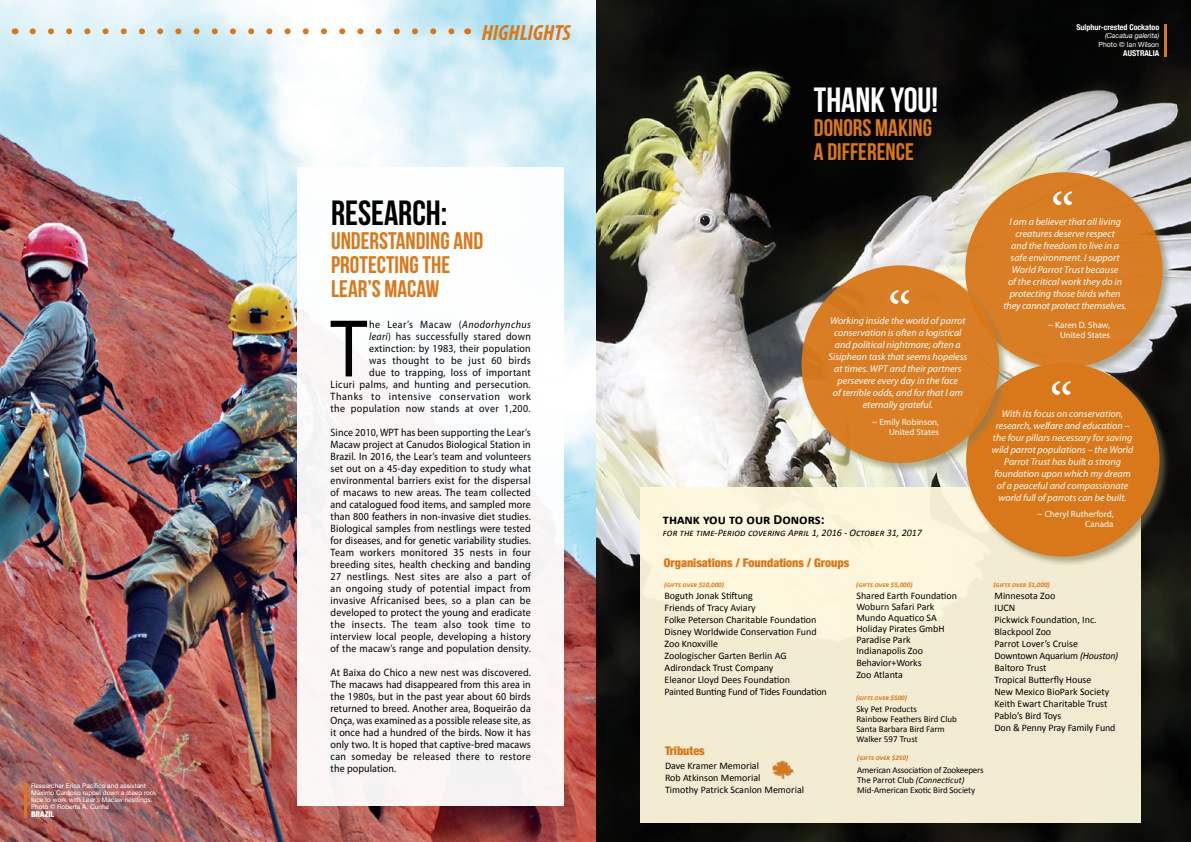
<style>
.page{position:relative;width:1191px;height:842px;background:#fff}
.page>*{position:absolute;margin:0;border:0;box-sizing:border-box;transform-origin:0 0}
.t1{font:82.6px "Myriad Pro";color:#000;scale:.88 1}
.t2{font:60px "Minion Pro";color:#fff}
.t3{font:700 35px "Bebas Neue";color:#000}
.t4{font:700 35px "Bebas Neue";color:#fff}
.t5{font:700 24px/24px "Bebas Neue";color:#d9781b}
.t6{font:italic 700 condensed 22px "Myriad Pro";color:#d9781b}
.t7{font:700 14px "Calibri";color:#000}
.t8{font:900 condensed 12px "Helvetica Neue";color:#d9781b}
.t9{font:10.7px/12px "Myriad Pro";letter-spacing:.03em;color:#000;text-align:justify;scale:.93 1}
.t10{font:italic 10px/12px "Myriad Pro";color:#fffef9;text-align:center}
.t11{font:10px/12px "Calibri";color:#000}
.t12{font:italic 10px "Calibri";color:#000}
.t13{font:9px/10px "Calibri";letter-spacing:-.01em;color:#000}
.t14{font:9px/10px "Myriad Pro";color:#fffef9;text-align:right}
.t15{font:700 condensed 8px "Helvetica Neue";color:#fff}
.t16{font:900 condensed 8px "Helvetica Neue";color:#fff}
.t17{font:italic 700 7px "Calibri";color:#d9781b}
.t18{font:italic 7px "Helvetica Neue";color:#fff}
.t19{font:7px "Helvetica Neue";color:#fff}
.t20{font:6.5px/7px "Helvetica Neue";color:#fff}
.s1{font-style:italic}
</style>
<div class="page">
<img style="left:0;top:0;width:1191px;height:842px">
<div style="left:298px;top:168px;width:266px;height:638px;background:#fbf7f6"></div>
<svg style="left:33px;top:28px;width:425px;height:6px"></svg>
<svg style="left:623px;top:449px;width:523px;height:357px"></svg>
<div style="left:639px;top:487px;width:501px;height:336px;background:#f2ecd2"></div>
<div style="left:964px;top:171px;width:208px;height:207px;background:#837c58;opacity:.6"></div>
<div style="left:965px;top:172px;width:197px;height:196px;background:#da7e25;border-radius:50%"></div>
<div style="left:965px;top:362px;width:204px;height:205px;background:#837c58;opacity:.6"></div>
<div style="left:966px;top:363px;width:193px;height:193px;background:#d9781b;border-radius:50%"></div>
<div style="left:800px;top:264px;width:209px;height:209px;background:#837c58;opacity:.6"></div>
<div style="left:801px;top:265px;width:198px;height:198px;background:#da7e25;border-radius:50%"></div>
<hr style="left:24px;top:783px;width:3px;height:35px;background:#d9781b">
<img style="left:773px;top:761px;width:21px;height:18px">
<hr style="left:1164px;top:24px;width:2px;height:32px;background:#d9781b">
<p class="t20" style="left:31px;top:782px;width:127px">Researcher Erica Pacífico and assistant Máximo Cardoso rappel down a steep rock face to work with Lear’s Macaw nestlings.<br>Photo © Roberta A. Cunha</p>
<p class="t16" style="left:31px;top:808px;width:25px">BRAZIL</p>
<h3 class="t6" style="left:482px;top:19px;width:91px">highlights</h3>
<h3 class="t3" style="left:331px;top:194px;width:118px">RESEARCH:</h3>
<h3 class="t5" style="left:331px;top:229px;width:154px">UNDERSTANDING AND<br>PROTECTING THE<br>LEAR’S MACAW</h3>
<h1 class="t1" style="left:331px;top:298px;width:43px">T</h1>
<p class="t9" style="left:330px;top:319px;width:217px;text-align:right">he Lear’s Macaw (<span class="s1">Anodorhynchus<br>leari</span>) has successfully stared down extinction: by 1983, their population<br>was thought to be just 60 birds<br>due to trapping, loss of important<br>Licuri palms, and hunting and persecution.<br>Thanks to intensive conservation work the population now stands at over 1,200.</p>
<p class="t9" style="left:330px;top:427px;width:217px">Since 2010, WPT has been supporting the Lear’s Macaw project at Canudos Biological Station in Brazil. In 2016, the Lear’s team and volunteers set out on a 45-day expedition to study what environmental barriers exist for the dispersal of macaws to new areas. The team collected and catalogued food items, and sampled more than 800 feathers in non-invasive diet studies.<br>Biological samples from nestlings were tested for diseases, and for genetic variability studies.<br>Team workers monitored 35 nests in four breeding sites, health checking and banding 27 nestlings. Nest sites are also a part of an ongoing study of potential impact from invasive Africanised bees, so a plan can be developed to protect the young and eradicate the insects. The team also took time to interview local people, developing a history of the macaw’s range and population density.</p>
<p class="t9" style="left:330px;top:666px;width:217px">At Baixa do Chico a new nest was discovered.<br>The macaws had disappeared from this area in the 1980s, but in the past year about 60 birds returned to breed. Another area, Boqueirão da Onça, was examined as a possible release site, as it once had a hundred of the birds. Now it has only two. It is hoped that captive-bred macaws can someday be released there to restore the population.</p>
<p class="t15" style="left:1076px;top:21px;width:84px">Sulphur-crested Cockatoo</p>
<p class="t18" style="left:1105px;top:31px;width:56px">(Cacatua galerita)</p>
<p class="t19" style="left:1098px;top:40px;width:62px">Photo © Ian Wilson</p>
<p class="t15" style="left:1123px;top:47px;width:37px">AUSTRALIA</p>
<h3 class="t4" style="left:814px;top:81px;width:126px">THANK YOU!</h3>
<h3 class="t5" style="left:814px;top:116px;width:120px">DONORS MAKING<br>A DIFFERENCE</h3>
<h2 class="t2" style="left:887px;top:274px;width:25px">“</h2>
<p class="t10" style="left:828px;top:315px;width:140px">Working inside the world of parrot conservation is often a logistical and political nightmare; often a<br>Sisiphean task that seems hopeless at times. WPT and their partners persevere every day in the face<br>of terrible odds, and for that I am eternally grateful.</p>
<p class="t14" style="left:872px;top:417px;width:68px">~ Emily Robinson,<br>United States</p>
<h3 class="t7" style="left:663px;top:510px;width:163px">thank you to our Donors:</h3>
<p class="t12" style="left:663px;top:526px;width:261px">for the time-Period covering April 1, 2016 - October 31, 2017</p>
<p class="t8" style="left:664px;top:553px;width:187px">Organisations / Foundations / Groups</p>
<p class="t17" style="left:664px;top:580px;width:61px">(gifts over $10,000)</p>
<p class="t17" style="left:856px;top:580px;width:58px">(gifts over $5,000)</p>
<p class="t11" style="left:664px;top:590px;width:164px">Boguth Jonak Stiftung<br>Friends of Tracy Aviary<br>Folke Peterson Charitable Foundation<br>Disney Worldwide Conservation Fund<br>Zoo Knoxville<br>Zoologischer Garten Berlin AG<br>Adirondack Trust Company<br>Eleanor Lloyd Dees Foundation<br>Painted Bunting Fund of Tides Foundation</p>
<p class="t8" style="left:665px;top:741px;width:41px">Tributes</p>
<p class="t11" style="left:665px;top:759px;width:140px">Dave Kramer Memorial<br>Rob Atkinson Memorial<br>Timothy Patrick Scanlon Memorial</p>
<p class="t11" style="left:856px;top:590px;width:102px;line-height:11px">Shared Earth Foundation<br>Woburn Safari Park<br>Mundo Aquatico SA<br>Holiday Pirates GmbH<br>Paradise Park<br>Indianapolis Zoo</p>
<p class="t11" style="left:856px;top:657px;width:67px">Behavior+Works<br>Zoo Atlanta</p>
<p class="t13" style="left:856px;top:704px;width:102px">Sky Pet Products<br>Rainbow Feathers Bird Club<br>Santa Barbara Bird Farm<br>Walker 597 Trust</p>
<p class="t13" style="left:857px;top:765px;width:128px">American Association of Zookeepers<br>The Parrot Club <span class="s1">(Connecticut)<br></span>Mid-American Exotic Bird Society</p>
<p class="t17" style="left:856px;top:694px;width:52px">(gifts over $500)</p>
<p class="t17" style="left:857px;top:753px;width:52px">(gifts over $250)</p>
<h2 class="t2" style="left:1050px;top:175px;width:25px">“</h2>
<p class="t10" style="left:1003px;top:215px;width:125px">I am a believer that all living creatures deserve respect<br>and the freedom to live in a safe environment. I support<br>World Parrot Trust because<br>of the critical work they do in protecting those birds when they cannot protect themselves.</p>
<p class="t14" style="left:1047px;top:319px;width:64px">~ Karen D. Shaw,<br>United States</p>
<h2 class="t2" style="left:1049px;top:365px;width:25px">“</h2>
<p class="t10" style="left:992px;top:408px;width:143px">With its focus on conservation, research, welfare and education – the four pillars necessary for saving wild parrot populations – the World Parrot Trust has built a strong foundation upon which my dream of a peaceful and compassionate world full of parrots can be built.</p>
<p class="t14" style="left:1037px;top:509px;width:78px">~ Cheryl Rutherford,<br>Canada</p>
<p class="t17" style="left:993px;top:580px;width:58px">(gifts over $1,000)</p>
<p class="t11" style="left:994px;top:590px;width:125px">Minnesota Zoo<br>IUCN<br>Pickwick Foundation, Inc.<br>Blackpool Zoo<br>Parrot Lover’s Cruise<br>Downtown Aquarium <span class="s1">(Houston)<br></span>Baltoro Trust<br>Tropical Butterfly House<br>New Mexico BioPark Society<br>Keith Ewart Charitable Trust<br>Pablo’s Bird Toys<br>Don &amp; Penny Pray Family Fund</p>
</div>
